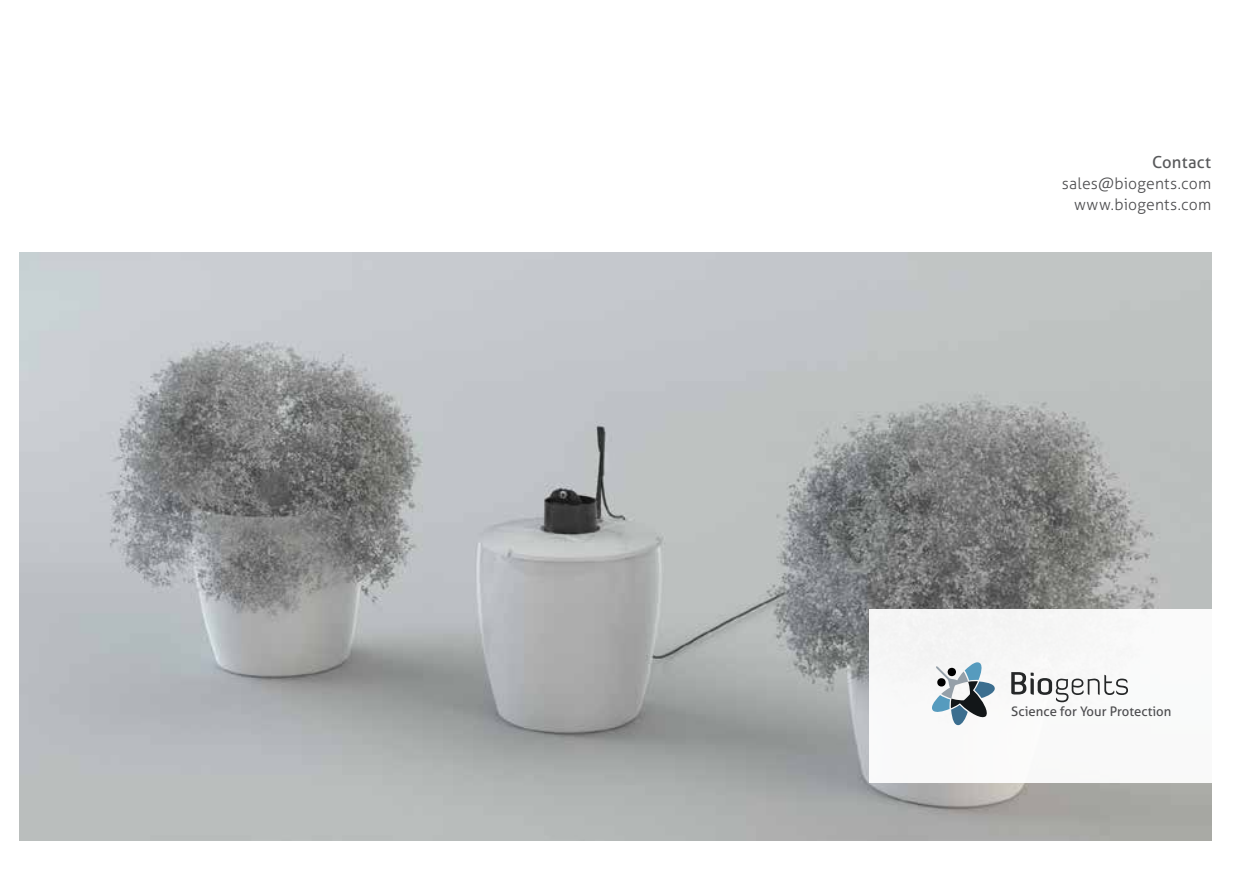
<style>
.page{position:relative;width:1241px;height:874px;background:#fff}
.page>*{position:absolute;margin:0;border:0;box-sizing:border-box;transform-origin:0 0}
.t1{font:16.62px "Aller";letter-spacing:.01em;color:#58595b}
.t2{font:300 15.75px/21px "Aller";letter-spacing:.01em;color:#4d4d4f;text-align:right}
.t3{font:13.12px "Aller";color:#4d4d4f}
</style>
<div class="page">
<img style="left:20px;top:252px;width:1190px;height:588px">
<div style="left:868px;top:609px;width:343px;height:173px;background:#fff"></div>
<svg style="left:1011px;top:672px;width:116px;height:30px"></svg>
<svg style="left:930px;top:660px;width:64px;height:65px"></svg>
<p class="t1" style="left:1151px;top:152px;width:61px">Contact</p>
<p class="t2" style="left:1061px;top:173px;width:151px">sales@biogents.com www.biogents.com</p>
<p class="t3" style="left:1011px;top:703px;width:161px">Science for Your Protection</p>
</div>
